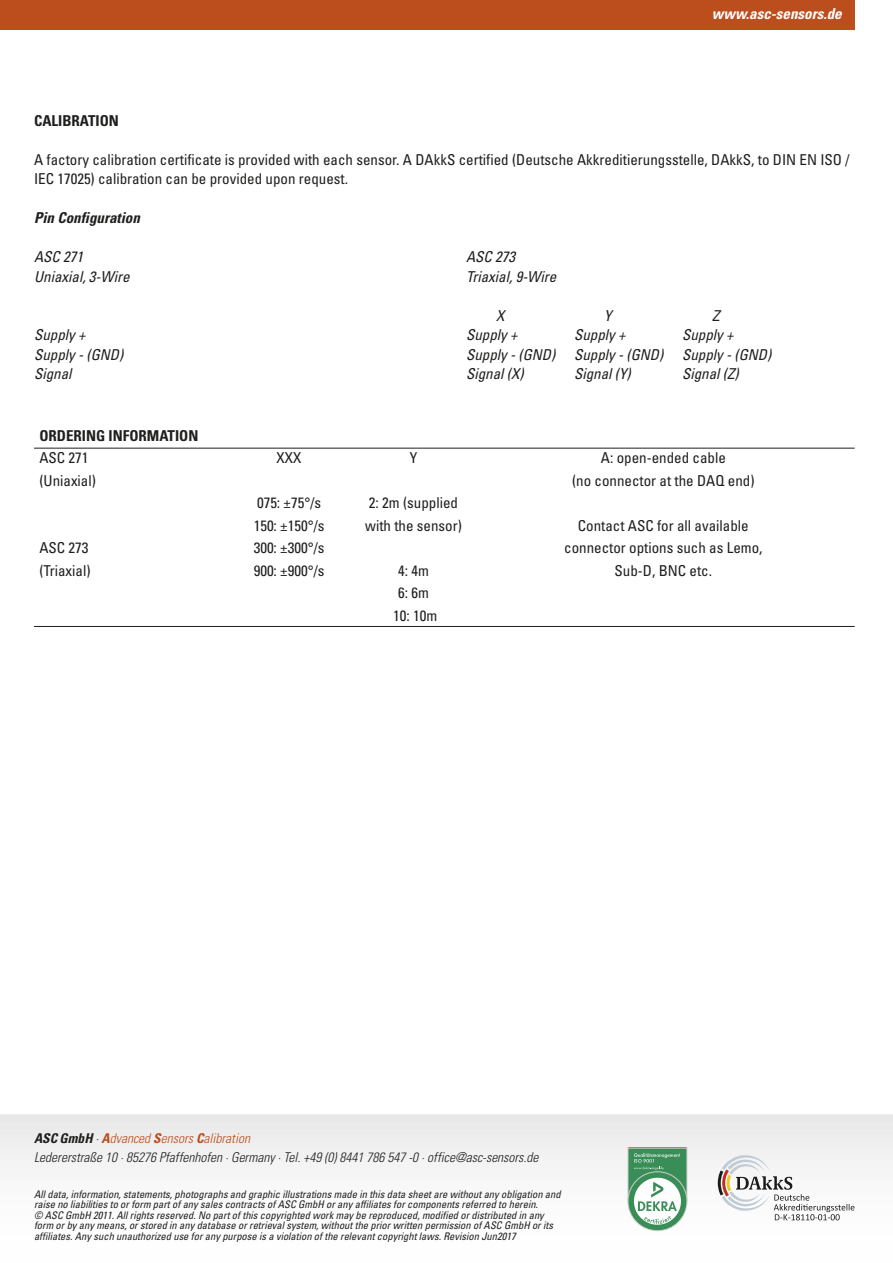
<style>
.page{position:relative;width:893px;height:1263px;background:#fff}
.page>*{position:absolute;margin:0;border:0;box-sizing:border-box;transform-origin:0 0}
.t1{font:condensed 15px/19.5px "Univers";color:#1f1f1e}
.t2{font:italic condensed 15px "Univers";color:#1f1f1e}
.t3{font:700 condensed 15px "Univers";color:#1f1f1e}
.t4{font:italic 700 condensed 15px "Univers";color:#fff}
.t5{font:italic 700 condensed 15px "Univers";color:#1f1f1e}
.t6{font:italic 300 condensed 13.5px/19.5px "Univers";color:#1f1f1e}
.t7{font:italic condensed 10.5px/10.5px "Univers";color:#1f1f1e}
.s1{font-weight:700}
.s2{font-weight:700;color:#bc4d1d}
.s3{color:#bc4d1d}
</style>
<div class="page">
<div style="left:0;top:1114px;width:893px;height:149px;background:linear-gradient(to right,#f7f7f7,#f5f5f5)"></div>
<div style="left:0;top:0;width:855px;height:30px;background:#bc4d1d"></div>
<svg style="left:718px;top:1154px;width:136px;height:66px"></svg>
<svg style="left:628px;top:1172px;width:59px;height:59px"></svg>
<svg style="left:628px;top:1148px;width:59px;height:77px"></svg>
<hr style="left:34px;top:448px;width:821px;height:1px;background:#1f1f1e">
<hr style="left:34px;top:626px;width:821px;height:1px;background:#1f1f1e">
<h1 class="t4" style="left:712px;top:8px;width:132px">www.asc-sensors.de</h1>
<h1 class="t3" style="left:34px;top:115px;width:86px">CALIBRATION</h1>
<h1 class="t1" style="left:34px;top:151px;width:817px">A factory calibration certificate is provided with each sensor. A DAkkS certified (Deutsche Akkreditierungsstelle, DAkkS, to DIN EN ISO /<br>IEC 17025) calibration can be provided upon request.</h1>
<h1 class="t5" style="left:34px;top:212px;width:107px">Pin Configuration</h1>
<h1 class="t2" style="left:34px;top:251px;width:51px">ASC 271</h1>
<h1 class="t2" style="left:466px;top:251px;width:51px">ASC 273</h1>
<h1 class="t2" style="left:34px;top:271px;width:97px">Uniaxial, 3-Wire</h1>
<h1 class="t2" style="left:466px;top:271px;width:92px">Triaxial, 9-Wire</h1>
<h1 class="t2" style="left:496px;top:310px;width:10px">X</h1>
<h1 class="t2" style="left:604px;top:310px;width:9px">Y</h1>
<h1 class="t2" style="left:712px;top:310px;width:9px">Z</h1>
<h1 class="t2" style="left:34px;top:329px;width:53px">Supply +</h1>
<h1 class="t2" style="left:466px;top:329px;width:53px">Supply +</h1>
<h1 class="t2" style="left:574px;top:329px;width:53px">Supply +</h1>
<h1 class="t2" style="left:682px;top:329px;width:53px">Supply +</h1>
<h1 class="t2" style="left:34px;top:349px;width:91px">Supply - (GND)</h1>
<h1 class="t2" style="left:466px;top:349px;width:91px">Supply - (GND)</h1>
<h1 class="t2" style="left:574px;top:349px;width:91px">Supply - (GND)</h1>
<h1 class="t2" style="left:682px;top:349px;width:91px">Supply - (GND)</h1>
<h1 class="t2" style="left:34px;top:368px;width:39px">Signal</h1>
<h1 class="t2" style="left:466px;top:368px;width:59px">Signal (X)</h1>
<h1 class="t2" style="left:574px;top:368px;width:58px">Signal (Y)</h1>
<h1 class="t2" style="left:682px;top:368px;width:58px">Signal (Z)</h1>
<h1 class="t3" style="left:39px;top:430px;width:161px">ORDERING INFORMATION</h1>
<h1 class="t1" style="left:39px;top:449px;width:51px">ASC 271</h1>
<h1 class="t1" style="left:277px;top:449px;width:27px">XXX</h1>
<h1 class="t1" style="left:410px;top:449px;width:9px">Y</h1>
<h1 class="t1" style="left:601px;top:449px;width:126px">A: open-ended cable</h1>
<h1 class="t1" style="left:39px;top:472px;width:58px">(Uniaxial)</h1>
<h1 class="t1" style="left:572px;top:472px;width:184px">(no connector at the DAQ end)</h1>
<h1 class="t1" style="left:257px;top:494px;width:66px">075: ±75°/s</h1>
<h1 class="t1" style="left:369px;top:494px;width:91px">2: 2m (supplied</h1>
<h1 class="t1" style="left:254px;top:517px;width:72px">150: ±150°/s</h1>
<h1 class="t1" style="left:365px;top:517px;width:98px">with the sensor)</h1>
<h1 class="t1" style="left:578px;top:517px;width:172px">Contact ASC for all available</h1>
<h1 class="t1" style="left:39px;top:539px;width:51px">ASC 273</h1>
<h1 class="t1" style="left:254px;top:539px;width:72px">300: ±300°/s</h1>
<h1 class="t1" style="left:564px;top:539px;width:200px">connector options such as Lemo,</h1>
<h1 class="t1" style="left:39px;top:562px;width:53px">(Triaxial)</h1>
<h1 class="t1" style="left:254px;top:562px;width:72px">900: ±900°/s</h1>
<h1 class="t1" style="left:398px;top:562px;width:32px">4: 4m</h1>
<h1 class="t1" style="left:615px;top:562px;width:99px">Sub-D, BNC etc.</h1>
<h1 class="t1" style="left:393px;top:583px;width:46px;line-height:22.5px;text-align:center">6: 6m<br>10: 10m</h1>
<p class="t6" style="left:34px;top:1129px;width:506px"><span class="s1">ASC GmbH</span> · <span class="s2">A</span><span class="s3">dvanced</span> <span class="s2">S</span><span class="s3">ensors</span> <span class="s2">C</span><span class="s3">alibration<br></span>Ledererstraße 10 · 85276 Pfaffenhofen · Germany · Tel. +49 (0) 8441 786 547 -0 · office@asc-sensors.de</p>
<p class="t7" style="left:34px;top:1189px;width:528px">All data, information, statements, photographs and graphic illustrations made in this data sheet are without any obligation and raise no liabilities to or form part of any sales contracts of ASC GmbH or any affiliates for components referred to herein.<br>© ASC GmbH 2011. All rights reserved. No part of this copyrighted work may be reproduced, modified or distributed in any form or by any means, or stored in any database or retrieval system, without the prior written permission of ASC GmbH or its affiliates. Any such unauthorized use for any purpose is a violation of the relevant copyright laws. Revision Jun2017</p>
</div>
